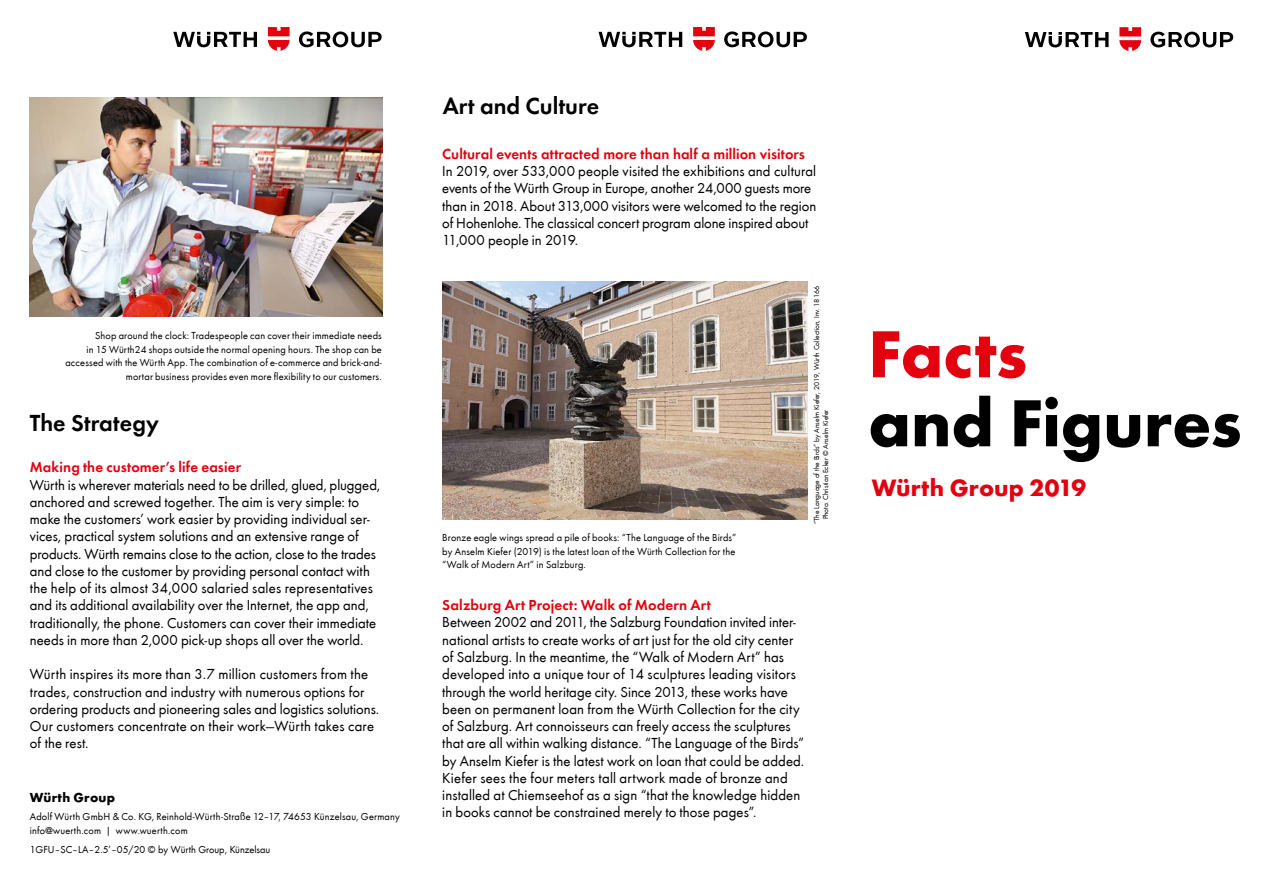
<style>
.page{position:relative;width:1263px;height:893px;background:#fff}
.page>*{position:absolute;margin:0;border:0;box-sizing:border-box;transform-origin:0 0}
.t1{font:700 69px "Wuerth";letter-spacing:-.005em;color:#000}
.t2{font:700 69px "Wuerth";letter-spacing:-.005em;color:#e3000f}
.t3{font:700 24.45px "Wuerth";letter-spacing:.01em;color:#e3000f}
.t4{font:600 24px "Wuerth";letter-spacing:.005em;color:#000}
.t5{font:15px/17.2px "Wuerth";letter-spacing:.005em;color:#000}
.t6{font:600 15px "Wuerth";letter-spacing:.01em;color:#e3000f}
.t7{font:700 13.5px "Wuerth";letter-spacing:.02em;color:#000}
.t8{font:10.5px/13.5px "Wuerth";letter-spacing:.015em;color:#000;text-align:justify}
.t9{font:7.5px/9px "Wuerth";color:#000}
</style>
<div class="page">
<svg style="left:1025px;top:32px;width:83px;height:15px"></svg>
<svg style="left:1150px;top:32px;width:83px;height:15px"></svg>
<svg style="left:1119px;top:27px;width:22px;height:24px"></svg>
<svg style="left:598px;top:32px;width:84px;height:15px"></svg>
<svg style="left:724px;top:31px;width:83px;height:16px"></svg>
<svg style="left:693px;top:27px;width:22px;height:24px"></svg>
<svg style="left:173px;top:32px;width:84px;height:15px"></svg>
<svg style="left:299px;top:31px;width:83px;height:16px"></svg>
<svg style="left:268px;top:27px;width:22px;height:24px"></svg>
<img style="left:442px;top:281px;width:366px;height:239px">
<img style="left:30px;top:98px;width:353px;height:218px">
<p class="t8" style="left:65px;top:329px;width:318px;text-align:right">Shop around the clock: Tradespeople can cover their immediate needs<br>in 15 Würth24 shops outside the normal opening hours. The shop can be accessed with the Würth App. The combination of e-commerce and brick-and&shy;mortar business provides even more flexibility to our customers.</p>
<h3 class="t4" style="left:30px;top:406px;width:131px">The Strategy</h3>
<p class="t6" style="left:30px;top:456px;width:213px">Making the customer’s life easier</p>
<p class="t5" style="left:30px;top:475px;width:352px">Würth is wherever materials need to be drilled, glued, plugged, anchored and screwed together. The aim is very simple: to make the customers’ work easier by providing individual ser&shy;vices, practical system solutions and an extensive range of products. Würth remains close to the action, close to the trades and close to the customer by providing personal contact with the help of its almost 34,000 salaried sales representatives and its additional availability over the Internet, the app and, traditionally, the phone. Customers can cover their immediate needs in more than 2,000 pick-up shops all over the world.</p>
<p class="t5" style="left:30px;top:665px;width:351px">Würth inspires its more than 3.7 million customers from the trades, construction and industry with numerous options for ordering products and pioneering sales and logistics solutions.<br>Our customers concentrate on their work—Würth takes care of the rest.</p>
<p class="t7" style="left:30px;top:788px;width:87px">Würth Group</p>
<p class="t8" style="left:30px;top:810px;width:371px">Adolf Würth GmbH &amp; Co. KG, Reinhold-Würth-Straße 12–17, 74653 Künzelsau, Germany info@wuerth.com | www.wuerth.com</p>
<p class="t8" style="left:30px;top:842px;width:242px">1GFU–SC–LA–2.5’–05/20 © by Würth Group, Künzelsau</p>
<h3 class="t4" style="left:443px;top:88px;width:158px">Art and Culture</h3>
<p class="t6" style="left:442px;top:143px;width:364px">Cultural events attracted more than half a million visitors</p>
<p class="t5" style="left:442px;top:162px;width:375px">In 2019, over 533,000 people visited the exhibitions and cultural events of the Würth Group in Europe, another 24,000 guests more than in 2018. About 313,000 visitors were welcomed to the region of Hohenlohe. The classical concert program alone inspired about 11,000 people in 2019.</p>
<p class="t8" style="left:442px;top:530px;width:296px">Bronze eagle wings spread a pile of books: “The Language of the Birds” by Anselm Kiefer (2019) is the latest loan of the Würth Collection for the “Walk of Modern Art” in Salzburg.</p>
<p class="t9" style="left:812px;top:519px;width:235px;text-indent:-4px;rotate:-90deg">“The Language of the Birds” by Anselm Kiefer, 2019, Würth Collection, Inv. 18166<br>Photo: Christian Ecker © Anselm Kiefer</p>
<p class="t6" style="left:442px;top:594px;width:270px">Salzburg Art Project: Walk of Modern Art</p>
<p class="t5" style="left:442px;top:613px;width:364px">Between 2002 and 2011, the Salzburg Foundation invited inter&shy;national artists to create works of art just for the old city center of Salzburg. In the meantime, the “Walk of Modern Art” has developed into a unique tour of 14 sculptures leading visitors through the world heritage city. Since 2013, these works have been on permanent loan from the Würth Collection for the city of Salzburg. Art connoisseurs can freely access the sculptures that are all within walking distance. “The Language of the Birds” by Anselm Kiefer is the latest work on loan that could be added.<br>Kiefer sees the four meters tall artwork made of bronze and installed at Chiemseehof as a sign “that the knowledge hidden in books cannot be constrained merely to those pages”.</p>
<h1 class="t2" style="left:868px;top:303px;width:161px">Facts</h1>
<h1 class="t1" style="left:868px;top:372px;width:375px">and Figures</h1>
<h2 class="t3" style="left:872px;top:470px;width:216px">Würth Group 2019</h2>
</div>
